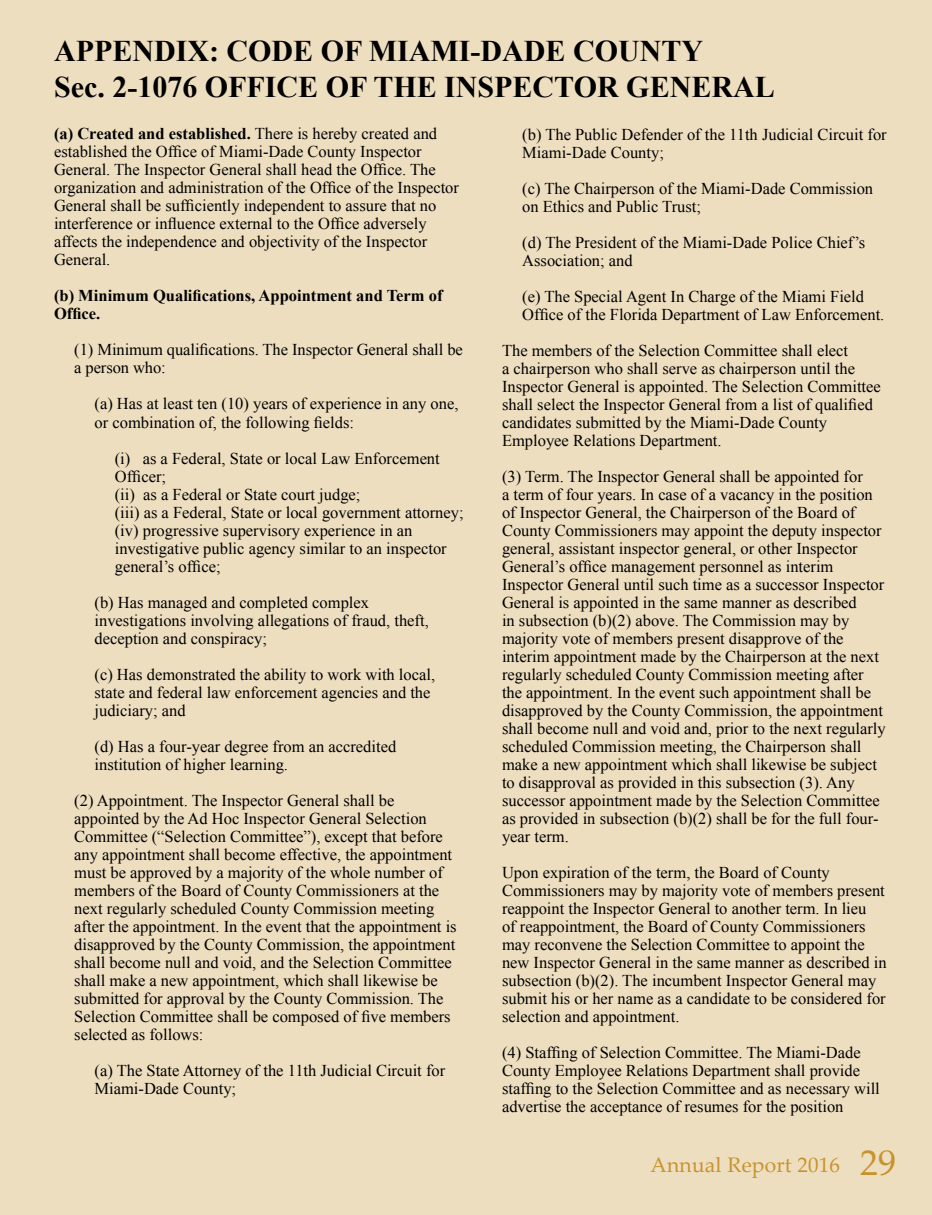
<style>
.page{position:relative;width:932px;height:1215px;background:#eedec0}
.page>*{position:absolute;margin:0;border:0;box-sizing:border-box;transform-origin:0 0}
.t1{font:700 30px/36px "Times New Roman";color:#000}
.t2{font:21px "Palatino Linotype";letter-spacing:.01em;color:#c7932c}
.t3{font:16.5px/18px "Times New Roman";color:#000}
.t4{font:700 16.5px/18px "Times New Roman";color:#000}
.s1{font-weight:700}
.s2{font-size:36px}
</style>
<div class="page">
<h1 class="t1" style="left:54px;top:32px;width:722px">APPENDIX: CODE OF MIAMI-DADE COUNTY<br>Sec. 2-1076 OFFICE OF THE INSPECTOR GENERAL</h1>
<p class="t3" style="left:54px;top:125px;width:406px"><span class="s1">(a) Created and established.</span> There is hereby created and established the Office of Miami-Dade County Inspector General. The Inspector General shall head the Office. The organization and administration of the Office of the Inspector General shall be sufficiently independent to assure that no interference or influence external to the Office adversely affects the independence and objectivity of the Inspector General.</p>
<p class="t4" style="left:54px;top:287px;width:390px">(b) Minimum Qualifications, Appointment and Term of<br>Office.</p>
<p class="t3" style="left:74px;top:341px;width:390px">(1) Minimum qualifications. The Inspector General shall be a person who:</p>
<p class="t3" style="left:94px;top:395px;width:365px">(a) Has at least ten (10) years of experience in any one, or combination of, the following fields:</p>
<p class="t3" style="left:115px;top:449px;width:350px">(i) as a Federal, State or local Law Enforcement Officer;<br>(ii) as a Federal or State court judge;<br>(iii) as a Federal, State or local government attorney; (iv) progressive supervisory experience in an investigative public agency similar to an inspector general’s office;</p>
<p class="t3" style="left:94px;top:593px;width:336px">(b) Has managed and completed complex investigations involving allegations of fraud, theft, deception and conspiracy;</p>
<p class="t3" style="left:94px;top:665px;width:342px">(c) Has demonstrated the ability to work with local, state and federal law enforcement agencies and the judiciary; and</p>
<p class="t3" style="left:94px;top:737px;width:303px">(d) Has a four-year degree from an accredited institution of higher learning.</p>
<p class="t3" style="left:74px;top:791px;width:384px">(2) Appointment. The Inspector General shall be appointed by the Ad Hoc Inspector General Selection Committee (“Selection Committee”), except that before any appointment shall become effective, the appointment must be approved by a majority of the whole number of members of the Board of County Commissioners at the next regularly scheduled County Commission meeting after the appointment. In the event that the appointment is disapproved by the County Commission, the appointment shall become null and void, and the Selection Committee shall make a new appointment, which shall likewise be submitted for approval by the County Commission. The Selection Committee shall be composed of five members selected as follows:</p>
<p class="t3" style="left:94px;top:1061px;width:352px">(a) The State Attorney of the 11th Judicial Circuit for<br>Miami-Dade County;</p>
<p class="t3" style="left:522px;top:125px;width:366px">(b) The Public Defender of the 11th Judicial Circuit for<br>Miami-Dade County;</p>
<p class="t3" style="left:522px;top:179px;width:352px">(c) The Chairperson of the Miami-Dade Commission on Ethics and Public Trust;</p>
<p class="t3" style="left:522px;top:233px;width:344px">(d) The President of the Miami-Dade Police Chief’s<br>Association; and</p>
<p class="t3" style="left:522px;top:287px;width:363px">(e) The Special Agent In Charge of the Miami Field<br>Office of the Florida Department of Law Enforcement.</p>
<p class="t3" style="left:502px;top:341px;width:380px">The members of the Selection Committee shall elect<br>a chairperson who shall serve as chairperson until the Inspector General is appointed. The Selection Committee shall select the Inspector General from a list of qualified candidates submitted by the Miami-Dade County Employee Relations Department.</p>
<p class="t3" style="left:502px;top:467px;width:385px">(3) Term. The Inspector General shall be appointed for<br>a term of four years. In case of a vacancy in the position of Inspector General, the Chairperson of the Board of County Commissioners may appoint the deputy inspector general, assistant inspector general, or other Inspector General’s office management personnel as interim Inspector General until such time as a successor Inspector General is appointed in the same manner as described<br>in subsection (b)(2) above. The Commission may by majority vote of members present disapprove of the interim appointment made by the Chairperson at the next regularly scheduled County Commission meeting after the appointment. In the event such appointment shall be disapproved by the County Commission, the appointment shall become null and void and, prior to the next regularly scheduled Commission meeting, the Chairperson shall make a new appointment which shall likewise be subject to disapproval as provided in this subsection (3). Any successor appointment made by the Selection Committee as provided in subsection (b)(2) shall be for the full four&shy;year term.</p>
<p class="t3" style="left:502px;top:863px;width:386px">Upon expiration of the term, the Board of County Commissioners may by majority vote of members present reappoint the Inspector General to another term. In lieu<br>of reappointment, the Board of County Commissioners may reconvene the Selection Committee to appoint the new Inspector General in the same manner as described in subsection (b)(2). The incumbent Inspector General may submit his or her name as a candidate to be considered for selection and appointment.</p>
<p class="t3" style="left:502px;top:1043px;width:379px">(4) Staffing of Selection Committee. The Miami-Dade County Employee Relations Department shall provide staffing to the Selection Committee and as necessary will advertise the acceptance of resumes for the position</p>
<p class="t2" style="left:650px;top:1150px;width:247px">Annual Report 2016 <span class="s2">29</span></p>
</div>
